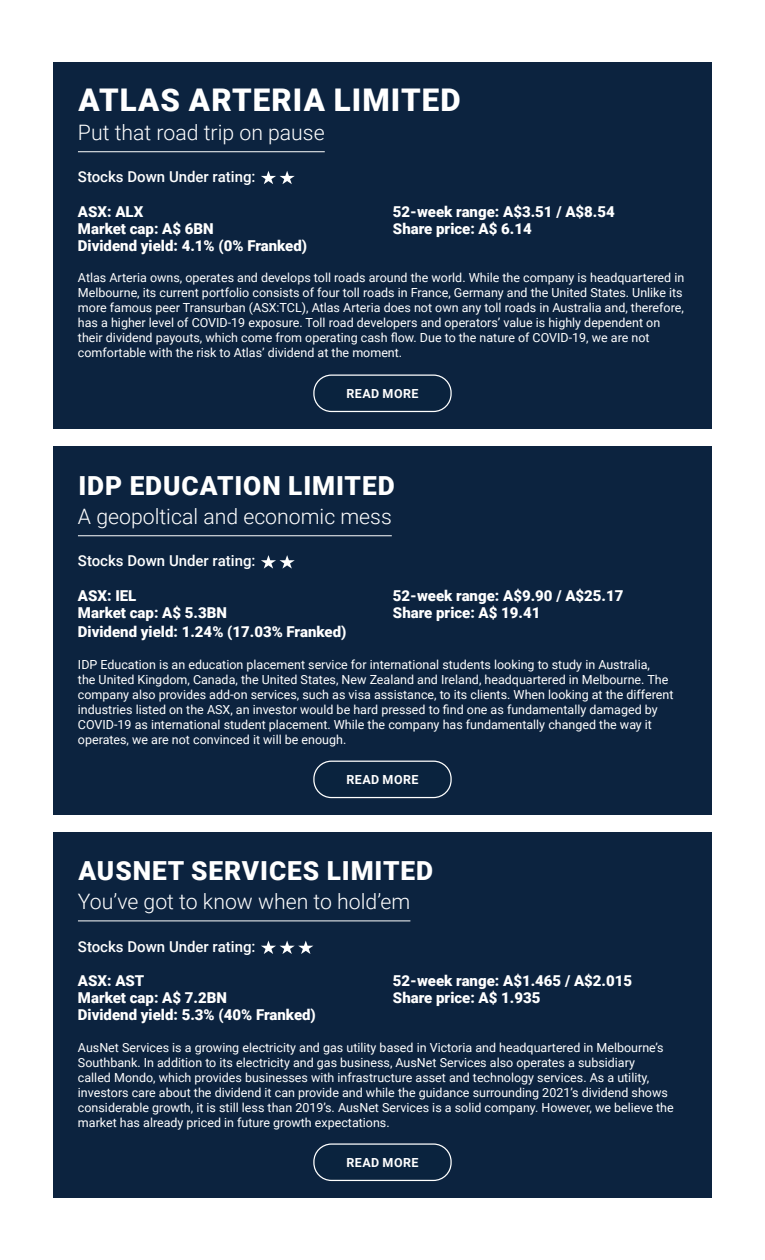
<style>
.page{position:relative;width:765px;height:1260px;background:#fff}
.page>*{position:absolute;margin:0;border:0;box-sizing:border-box;transform-origin:0 0}
.t1{font:900 31.25px "Roboto";letter-spacing:.035em;color:#fff}
.t2{font:900 26.25px "Roboto";letter-spacing:.035em;color:#fff}
.t3{font:300 21.25px "Roboto";color:#fff}
.t4{font:900 15px "Roboto";color:#fff}
.t5{font:500 15px "Roboto";color:#fff}
.t6{font:12.5px/15px "Roboto";color:#fff}
.t7{font:700 12.5px "Roboto";letter-spacing:.035em;color:#fff}
</style>
<div class="page">
<div style="left:53px;top:832px;width:659px;height:366px;background:#0c233f"></div>
<hr style="left:78px;top:921px;width:332px;height:1px;background:#fff">
<div style="left:313px;top:1143px;width:139px;height:38px;border:1px solid #fff;border-radius:18px"></div>
<svg style="left:261px;top:941px;width:52px;height:13px"></svg>
<div style="left:53px;top:446px;width:659px;height:369px;background:#0c233f"></div>
<hr style="left:78px;top:535px;width:314px;height:1px;background:#fff">
<div style="left:313px;top:761px;width:139px;height:37px;border:1px solid #fff;border-radius:18px"></div>
<svg style="left:261px;top:555px;width:34px;height:14px"></svg>
<div style="left:53px;top:62px;width:659px;height:367px;background:#0c233f"></div>
<hr style="left:78px;top:151px;width:247px;height:1px;background:#fff">
<div style="left:313px;top:375px;width:139px;height:37px;border:1px solid #fff;border-radius:18px"></div>
<svg style="left:261px;top:171px;width:34px;height:13px"></svg>
<h1 class="t1" style="left:79px;top:78px;width:384px">ATLAS ARTERIA LIMITED</h1>
<h3 class="t3" style="left:78px;top:117px;width:248px">Put that road trip on pause</h3>
<p class="t5" style="left:78px;top:167px;width:179px">Stocks Down Under rating:</p>
<p class="t4" style="left:78px;top:201px;width:67px">ASX: ALX</p>
<p class="t4" style="left:393px;top:201px;width:223px">52-week range: A$3.51 / A$8.54</p>
<p class="t4" style="left:78px;top:218px;width:137px">Market cap: A$ 6BN</p>
<p class="t4" style="left:393px;top:218px;width:140px">Share price: A$ 6.14</p>
<p class="t4" style="left:78px;top:235px;width:231px">Dividend yield: 4.1% (0% Franked)</p>
<p class="t6" style="left:78px;top:270px;width:608px">Atlas Arteria owns, operates and develops toll roads around the world. While the company is headquartered in Melbourne, its current portfolio consists of four toll roads in France, Germany and the United States. Unlike its more famous peer Transurban (ASX:TCL), Atlas Arteria does not own any toll roads in Australia and, therefore, has a higher level of COVID-19 exposure. Toll road developers and operators’ value is highly dependent on their dividend payouts, which come from operating cash flow. Due to the nature of COVID-19, we are not comfortable with the risk to Atlas’ dividend at the moment.</p>
<p class="t7" style="left:346px;top:385px;width:74px">READ MORE</p>
<h2 class="t2" style="left:78px;top:467px;width:318px">IDP EDUCATION LIMITED</h2>
<h3 class="t3" style="left:78px;top:501px;width:315px">A geopoltical and economic mess</h3>
<p class="t5" style="left:78px;top:551px;width:179px">Stocks Down Under rating:</p>
<p class="t4" style="left:78px;top:585px;width:60px">ASX: IEL</p>
<p class="t4" style="left:393px;top:585px;width:232px">52-week range: A$9.90 / A$25.17</p>
<p class="t4" style="left:78px;top:602px;width:151px">Market cap: A$ 5.3BN</p>
<p class="t4" style="left:393px;top:602px;width:149px">Share price: A$ 19.41</p>
<p class="t4" style="left:78px;top:621px;width:270px">Dividend yield: 1.24% (17.03% Franked)</p>
<p class="t6" style="left:78px;top:657px;width:597px">IDP Education is an education placement service for international students looking to study in Australia,<br>the United Kingdom, Canada, the United States, New Zealand and Ireland, headquartered in Melbourne. The company also provides add-on services, such as visa assistance, to its clients. When looking at the different industries listed on the ASX, an investor would be hard pressed to find one as fundamentally damaged by COVID-19 as international student placement. While the company has fundamentally changed the way it operates, we are not convinced it will be enough.</p>
<p class="t7" style="left:346px;top:771px;width:74px">READ MORE</p>
<h2 class="t2" style="left:78px;top:852px;width:356px">AUSNET SERVICES LIMITED</h2>
<h3 class="t3" style="left:78px;top:886px;width:334px">You’ve got to know when to hold’em</h3>
<p class="t5" style="left:78px;top:936px;width:179px">Stocks Down Under rating:</p>
<p class="t4" style="left:78px;top:970px;width:68px">ASX: AST</p>
<p class="t4" style="left:393px;top:970px;width:241px">52-week range: A$1.465 / A$2.015</p>
<p class="t4" style="left:78px;top:987px;width:151px">Market cap: A$ 7.2BN</p>
<p class="t4" style="left:393px;top:987px;width:149px">Share price: A$ 1.935</p>
<p class="t4" style="left:78px;top:1004px;width:239px">Dividend yield: 5.3% (40% Franked)</p>
<p class="t6" style="left:78px;top:1039px;width:597px">AusNet Services is a growing electricity and gas utility based in Victoria and headquartered in Melbourne’s Southbank. In addition to its electricity and gas business, AusNet Services also operates a subsidiary<br>called Mondo, which provides businesses with infrastructure asset and technology services. As a utility, investors care about the dividend it can provide and while the guidance surrounding 2021’s dividend shows considerable growth, it is still less than 2019’s. AusNet Services is a solid company. However, we believe the market has already priced in future growth expectations.</p>
<p class="t7" style="left:346px;top:1154px;width:74px">READ MORE</p>
</div>
